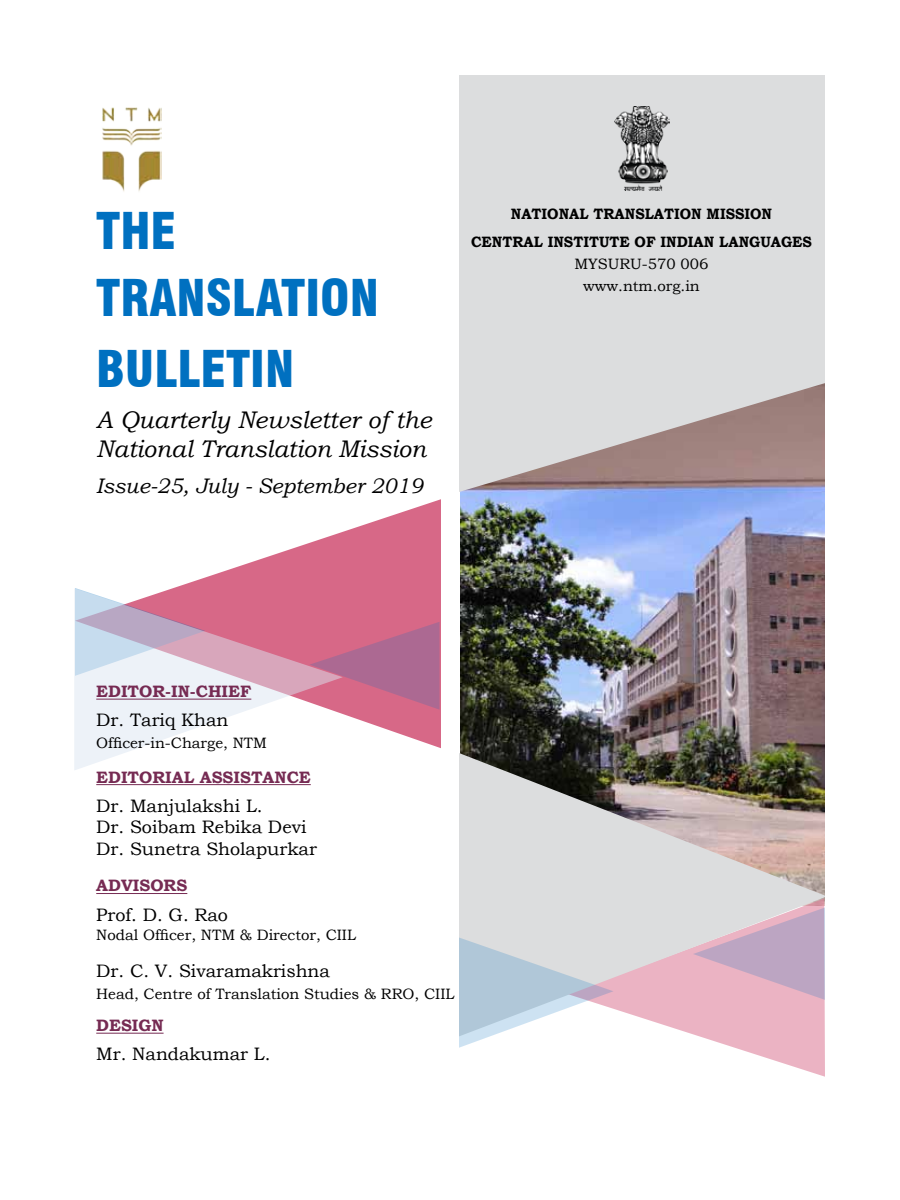
<style>
.page{position:relative;width:900px;height:1200px;background:#fff}
.page>*{position:absolute;margin:0;border:0;box-sizing:border-box;transform-origin:0 0}
.t1{font:900 condensed 49.5px/68.7px "Swiss 721 BT";color:#0070c0}
.t2{font:italic 24px/28.8px "Bookman Old Style";color:#000}
.t3{font:italic 21px "Bookman Old Style";color:#000}
.t4{font:18px/21.6px "Bookman Old Style";color:#000}
.t5{font:700 16.5px "Bookman Old Style";color:#762b53}
.t6{font:15px/22.2px "Bookman Old Style";color:#000;text-align:center}
.t7{font:700 15px/27.6px "Bookman Old Style";color:#000;text-align:center;scale:.95 1}
</style>
<div class="page">
<img style="left:460px;top:492px;width:365px;height:261px">
<svg style="left:459px;top:75px;width:366px;height:417px;background:#d3d0d1"></svg>
<img style="left:102px;top:107px;width:59px;height:85px">
<img style="left:614px;top:106px;width:55px;height:84px">
<svg style="left:699px;top:1036px;width:126px;height:41px"></svg>
<svg style="left:174px;top:499px;width:267px;height:249px;fill:#d76887"></svg>
<svg style="left:343px;top:622px;width:97px;height:88px;background:#bc688d"></svg>
<svg style="left:74px;top:588px;width:269px;height:182px"></svg>
<svg style="left:459px;top:753px;width:366px;height:283px;background:#beb3b2"></svg>
<svg style="left:693px;top:908px;width:132px;height:92px;background:#d1b3c7"></svg>
<svg style="left:459px;top:937px;width:155px;height:111px"></svg>
<hr style="left:96px;top:699px;width:155px;height:1px;background:#762b53">
<hr style="left:96px;top:784px;width:215px;height:1px;background:#762b53">
<hr style="left:96px;top:893px;width:91px;height:1px;background:#762b53">
<hr style="left:96px;top:1033px;width:68px;height:1px;background:#762b53">
<h1 class="t1" style="left:96px;top:197px;width:284px">THE<br>TRANSLATION<br>BULLETIN</h1>
<h2 class="t2" style="left:96px;top:405px;width:337px">A Quarterly Newsletter of the<br>National Translation Mission</h2>
<h3 class="t3" style="left:96px;top:472px;width:328px">Issue-25, July - September 2019</h3>
<p class="t7" style="left:471px;top:200px;width:360px">NATIONAL TRANSLATION MISSION<br>CENTRAL INSTITUTE OF INDIAN LANGUAGES</p>
<p class="t6" style="left:574px;top:253px;width:136px">MYSURU-570 006 www.ntm.org.in</p>
<p class="t5" style="left:96px;top:679px;width:157px">EDITOR-IN-CHIEF</p>
<p class="t4" style="left:96px;top:709px;width:134px">Dr. Tariq Khan</p>
<p class="t6" style="left:96px;top:732px;width:172px">Officer-in-Charge, NTM</p>
<p class="t5" style="left:96px;top:765px;width:216px">EDITORIAL ASSISTANCE</p>
<p class="t4" style="left:96px;top:795px;width:222px">Dr. Manjulakshi L.<br>Dr. Soibam Rebika Devi<br>Dr. Sunetra Sholapurkar</p>
<p class="t5" style="left:96px;top:874px;width:93px">ADVISORS</p>
<p class="t4" style="left:96px;top:904px;width:133px">Prof. D. G. Rao</p>
<p class="t6" style="left:96px;top:924px;width:261px">Nodal Officer, NTM &amp; Director, CIIL</p>
<p class="t4" style="left:96px;top:960px;width:235px">Dr. C. V. Sivaramakrishna</p>
<p class="t6" style="left:96px;top:982px;width:347px">Head, Centre of Translation Studies &amp; Rro, Ciil</p>
<p class="t5" style="left:96px;top:1014px;width:69px">DESIGN</p>
<p class="t4" style="left:96px;top:1043px;width:176px">Mr. Nandakumar L.</p>
</div>
